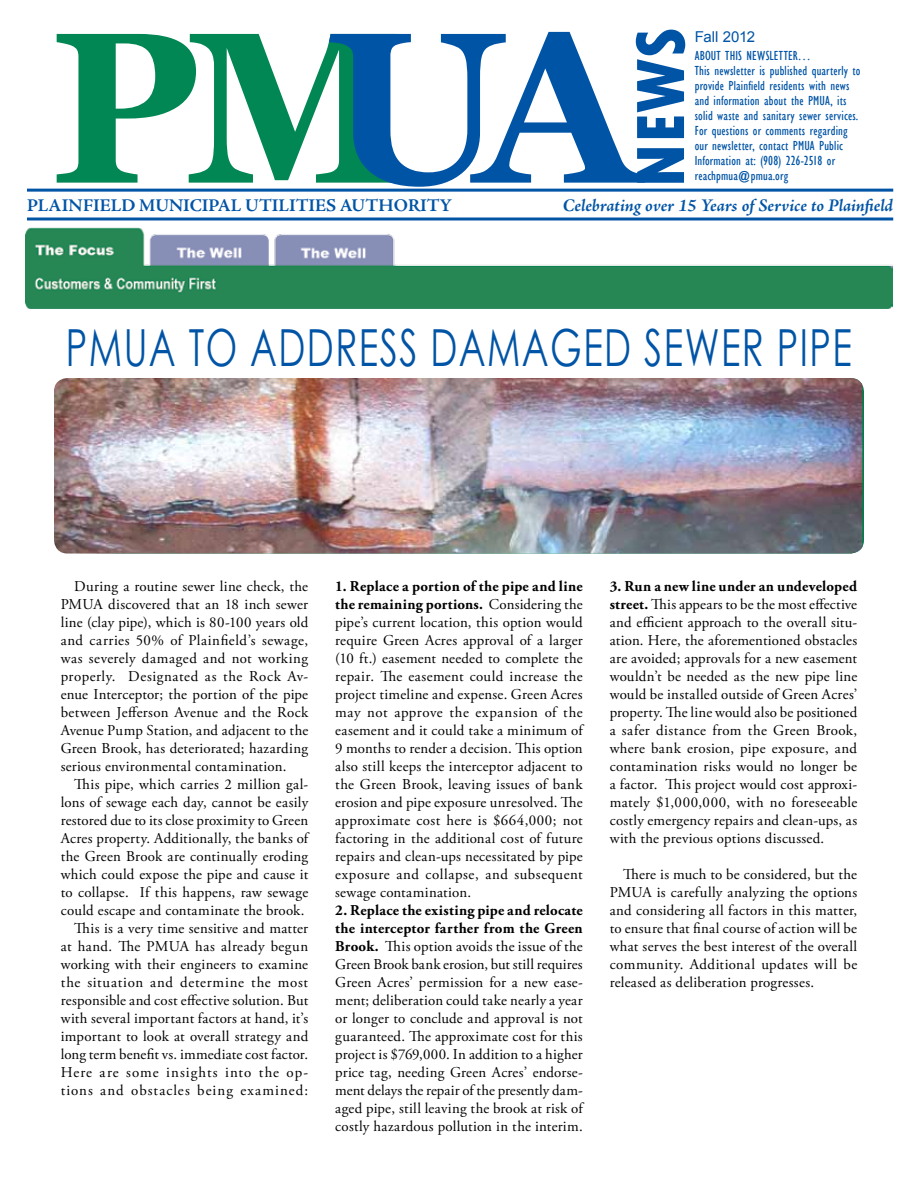
<style>
.page{position:relative;width:918px;height:1188px;background:#fff}
.page>*{position:absolute;margin:0;border:0;box-sizing:border-box;transform-origin:0 0}
.t1{font:800 condensed 72px "Tw Cen";color:#0054a6}
.t2{font:51.15px "Century Gothic";letter-spacing:.04em;color:#0054a6;scale:.71 1}
.t3{font:italic 700 18px "Adobe Jenson Pro";letter-spacing:-.005em;color:#0054a6}
.t4{font:700 18px "Adobe Jenson Pro";color:#0054a6}
.t5{font:15px/18px "Adobe Garamond Pro";letter-spacing:.02em;color:#000;text-align:justify}
.t6{font:15px "Arial";letter-spacing:-.01em;color:#0054a6}
.t7{font:condensed 13.5px/15px "Gill Sans";letter-spacing:.01em;color:#0054a6}
.s1{font-weight:700}
</style>
<div class="page">
<svg style="left:57px;top:32px;width:588px;height:155px"></svg>
<hr style="left:27px;top:189px;width:866px;height:3px;background:#0054a6">
<hr style="left:27px;top:218px;width:866px;height:2px;background:#0054a6">
<img style="left:25px;top:227px;width:868px;height:82px">
<img style="left:54px;top:378px;width:808px;height:176px">
<h1 class="t1" style="left:618px;top:188px;width:162px;rotate:-90deg">NEWS</h1>
<p class="t6" style="left:695px;top:27px;width:62px">Fall 2012</p>
<p class="t7" style="left:695px;top:49px;width:167px">ABOUT THIS NEWSLETTER…<br>This newsletter is published quarterly to provide Plainfield residents with news and information about the PMUA, its solid waste and sanitary sewer services.<br>For questions or comments regarding our newsletter, contact PMUA Public Information at: (908) 226-2518 or</p>
<p class="t7" style="left:695px;top:169px;width:95px">reachpmua@pmua.org</p>
<p class="t4" style="left:27px;top:195px;width:426px">PLAINFIELD MUNICIPAL UTILITIES AUTHORITY</p>
<p class="t3" style="left:563px;top:195px;width:332px">Celebrating over 15 Years of Service to Plainfield</p>
<h2 class="t2" style="left:66px;top:312px;width:555px">PMUA TO ADDRESS DAMA</h2>
<h2 class="t2" style="left:550px;top:312px;width:426px">GED SEWER PIPE</h2>
<p class="t5" style="left:61px;top:578px;width:249px;text-indent:13px">During a routine sewer line check, the PMUA discovered that an 18 inch sewer line (clay pipe), which is 80-100 years old and carries 50% of Plainfield’s sewage, was severely damaged and not working properly. Designated as the Rock Av&shy;enue Interceptor; the portion of the pipe between Jefferson Avenue and the Rock Avenue Pump Station, and adjacent to the Green Brook, has deteriorated; hazarding serious environmental contamination.</p>
<p class="t5" style="left:61px;top:776px;width:249px;text-align:right">This pipe, which carries 2 million gal&shy;lons of sewage each day, cannot be easily restored due to its close proximity to Green Acres property. Additionally, the banks of the Green Brook are continually eroding which could expose the pipe and cause it to collapse. If this happens, raw sewage could escape and contaminate the brook.<br>This is a very time sensitive and matter at hand. The PMUA has already begun working with their engineers to examine the situation and determine the most responsible and cost effective solution. But with several important factors at hand, it’s important to look at overall strategy and long term benefit vs. immediate cost factor.<br>Here are some insights into the op&shy;tions and obstacles being examined:</p>
<p class="t5" style="left:335px;top:578px;width:249px"><span class="s1">1. Replace a portion of the pipe and line the remaining portions.</span> Considering the pipe’s current location, this option would require Green Acres approval of a larger (10 ft.) easement needed to complete the repair. The easement could increase the project timeline and expense. Green Acres may not approve the expansion of the easement and it could take a minimum of 9 months to render a decision. This option also still keeps the interceptor adjacent to the Green Brook, leaving issues of bank erosion and pipe exposure unresolved. The approximate cost here is $664,000; not factoring in the additional cost of future repairs and clean-ups necessitated by pipe exposure and collapse, and subsequent sewage contamination.</p>
<p class="t5" style="left:335px;top:902px;width:249px"><span class="s1">2. Replace the existing pipe and relocate the interceptor farther from the Green Brook.</span> This option avoids the issue of the Green Brook bank erosion, but still requires Green Acres’ permission for a new ease&shy;ment; deliberation could take nearly a year or longer to conclude and approval is not guaranteed. The approximate cost for this project is $769,000. In addition to a higher price tag, needing Green Acres’ endorse&shy;ment delays the repair of the presently dam&shy;aged pipe, still leaving the brook at risk of costly hazardous pollution in the interim.</p>
<p class="t5" style="left:610px;top:578px;width:249px"><span class="s1">3. Run a new line under an undeveloped street.</span> This appears to be the most effective and efficient approach to the overall situ&shy;ation. Here, the aforementioned obstacles are avoided; approvals for a new easement wouldn’t be needed as the new pipe line would be installed outside of Green Acres’ property. The line would also be positioned a safer distance from the Green Brook, where bank erosion, pipe exposure, and contamination risks would no longer be a factor. This project would cost approxi&shy;mately $1,000,000, with no foreseeable costly emergency repairs and clean-ups, as with the previous options discussed.</p>
<p class="t5" style="left:610px;top:866px;width:249px;text-indent:13px">There is much to be considered, but the PMUA is carefully analyzing the options and considering all factors in this matter, to ensure that final course of action will be what serves the best interest of the overall community. Additional updates will be released as deliberation progresses.</p>
</div>
